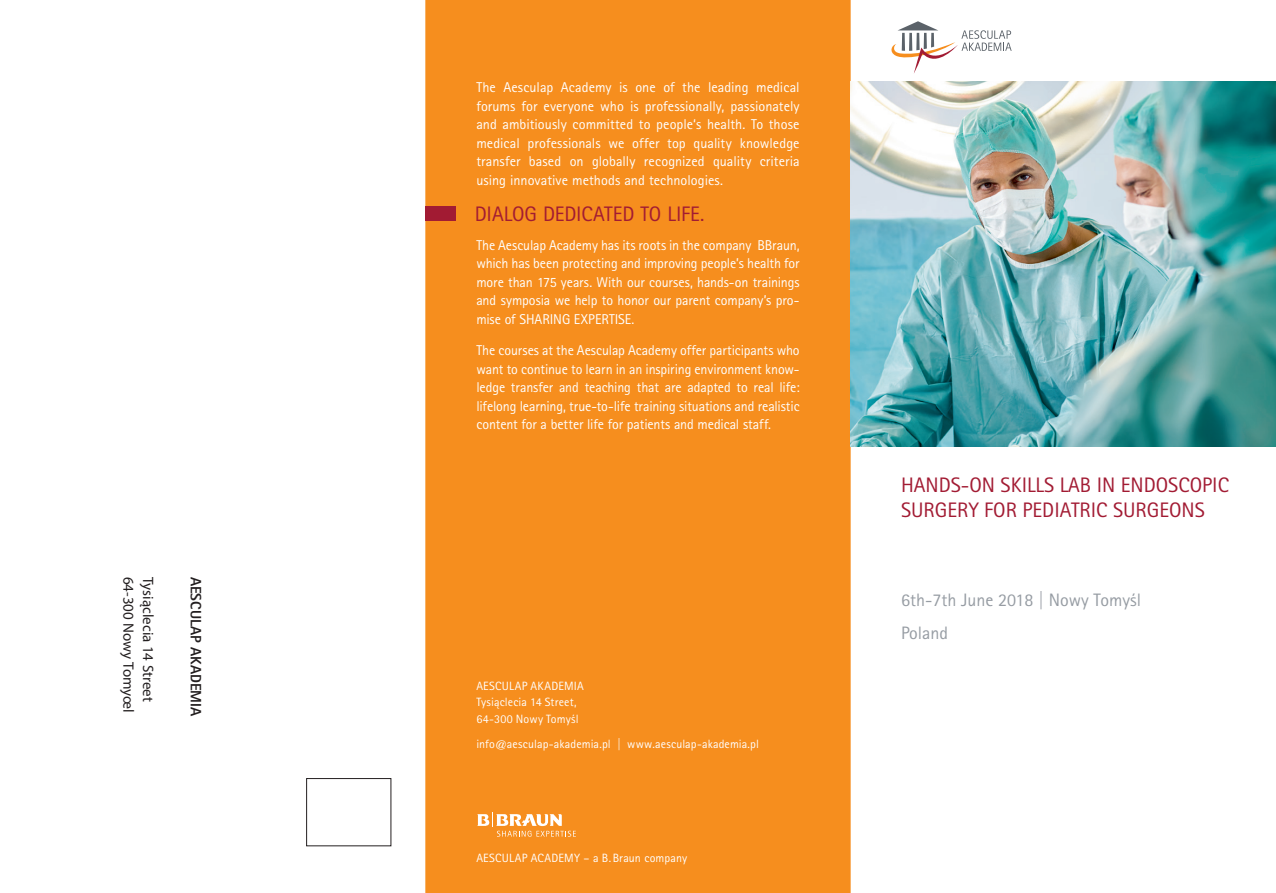
<style>
.page{position:relative;width:1276px;height:893px;background:#fff}
.page>*{position:absolute;margin:0;border:0;box-sizing:border-box;transform-origin:0 0}
.t1{font:21px/25.5px "Rotis Sans Serif Pro";color:#a21b33}
.t2{font:18px "Rotis Sans Serif Pro";color:#969ca3}
.t3{font:15px "Myriad Pro";color:#231f20}
.Absatzformat_1{font:800 15px "Rotis Sans Serif Pro";color:#231f20}
.Grundtext{font:14.25px/18.5px "Rotis Sans Serif Pro";letter-spacing:-.005em;color:#fff;text-align:justify}
.Grundtext-2{font:12px/16.5px "Rotis Sans Serif Pro";letter-spacing:.01em;color:#fff}
</style>
<div class="page">
<div style="left:306px;top:778px;width:85px;height:68px;border:1px solid #231f20"></div>
<div style="left:425px;top:0;width:425px;height:893px;background:#f68e1e"></div>
<svg style="left:891px;top:21px;width:120px;height:52px"></svg>
<svg style="left:477px;top:812px;width:99px;height:25px"></svg>
<div style="left:425px;top:206px;width:31px;height:14px;background:#a21b33"></div>
<img style="left:850px;top:82px;width:426px;height:364px">
<p class="t3" style="left:138px;top:576px;width:138px;rotate:90deg">64-300 Nowy Tomyœl</p>
<p class="t3" style="left:157px;top:576px;width:127px;rotate:90deg">Tysiąclecia 14 Street</p>
<p class="Absatzformat_1" style="left:205px;top:576px;width:141px;rotate:90deg">AESCULAP AKADEMIA</p>
<p class="Grundtext" style="left:476px;top:78px;width:325px">The Aesculap Academy is one of the leading medical forums for everyone who is professionally, passionately and ambitiously committed to people‘s health. To those medical professionals we offer top quality knowledge transfer based on globally recognized quality criteria using innovative methods and technologies.</p>
<p class="t1" style="left:475px;top:201px;width:231px">DIALOG DEDICATED TO LIFE.</p>
<p class="Grundtext" style="left:476px;top:236px;width:325px">The Aesculap Academy has its roots in the company BBraun, which has been protecting and improving people’s health for more than 175 years. With our courses, hands-on trainings and symposia we help to honor our parent company’s pro&shy;mise of SHARING EXPERTISE.</p>
<p class="Grundtext" style="left:476px;top:341px;width:325px">The courses at the Aesculap Academy offer participants who want to continue to learn in an inspiring environment know&shy;ledge transfer and teaching that are adapted to real life: lifelong learning, true-to-life training situations and realistic content for a better life for patients and medical staff.</p>
<p class="Grundtext-2" style="left:476px;top:678px;width:109px">AESCULAP AKADEMIA<br>Tysiąclecia 14 Street,<br>64-300 Nowy Tomyśl</p>
<p class="Grundtext-2" style="left:476px;top:736px;width:284px">info@aesculap-akademia.pl | www.aesculap-akademia.pl</p>
<p class="Grundtext-2" style="left:476px;top:850px;width:212px">AESCULAP ACADEMY – a B.Braun company</p>
<p class="t1" style="left:901px;top:472px;width:329px">HANDS-ON SKILLS LAB IN ENDOSCOPIC<br>SURGERY FOR PEDIATRIC SURGEONS</p>
<p class="t2" style="left:901px;top:589px;width:241px">6th-7th June 2018 | Nowy Tomyśl</p>
<p class="t2" style="left:901px;top:622px;width:48px">Poland</p>
</div>
